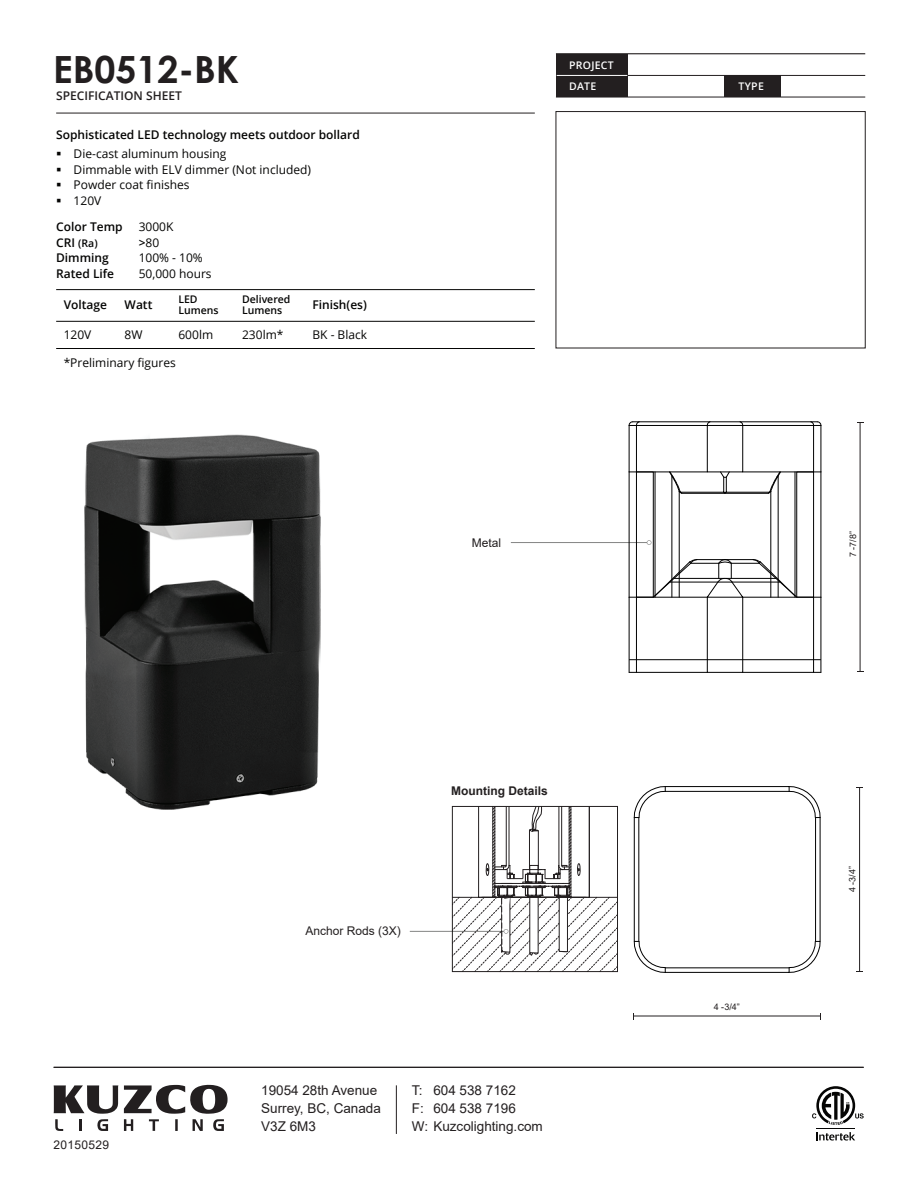
<style>
.page{position:relative;width:918px;height:1188px;background:#fff}
.page>*{position:absolute;margin:0;border:0;box-sizing:border-box;transform-origin:0 0}
.t1{font:700 37.5px "Century Gothic";color:#231f20}
.t2{font:13.5px/18px "Arial";color:#231f20}
.t3{font:12px "Open Sans";color:#050504}
.t4{font:600 12px "Open Sans";color:#050504}
.t5{font:12px "Arial";color:#231f20}
.t6{font:600 12px "Open Sans";color:#231f20}
.t7{font:700 12px "Arial";color:#231f20}
.t8{font:12px "Arial";letter-spacing:.025em;color:#231f20}
.t9{font:600 10.5px/10.5px "Open Sans";color:#050504}
.t10{font:600 10.5px/21.6px "Open Sans";letter-spacing:.025em;color:#fff}
.t11{font:9px "Arial";color:#231f20}
.s1{font-size:12px}
.s2{font-weight:600}
</style>
<div class="page">
<hr style="left:396px;top:1085px;width:1px;height:49px;background:#231f20">
<svg style="left:54px;top:1085px;width:64px;height:46px"></svg>
<svg style="left:124px;top:1085px;width:104px;height:46px"></svg>
<svg style="left:816px;top:1132px;width:39px;height:9px"></svg>
<hr style="left:816px;top:1128px;width:39px;height:1px;background:#050504">
<svg style="left:812px;top:1086px;width:52px;height:39px"></svg>
<hr style="left:54px;top:1067px;width:810px;height:1px;background:#231f20">
<hr style="left:556px;top:97px;width:309px;height:1px;background:#231f20">
<hr style="left:627px;top:75px;width:238px;height:1px;background:#231f20">
<hr style="left:56px;top:113px;width:479px;height:1px;background:#231f20">
<div style="left:556px;top:54px;width:71px;height:21px;background:#231f20"></div>
<div style="left:556px;top:75px;width:71px;height:22px;background:#231f20"></div>
<div style="left:724px;top:75px;width:57px;height:22px;background:#231f20"></div>
<hr style="left:557px;top:75px;width:70px;height:1px;background:#fff">
<hr style="left:556px;top:53px;width:309px;height:1px;background:#231f20">
<hr style="left:56px;top:348px;width:479px;height:1px;background:#050504">
<hr style="left:56px;top:289px;width:479px;height:1px;background:#050504">
<hr style="left:56px;top:321px;width:479px;height:1px;background:#050504">
<hr style="left:860px;top:422px;width:1px;height:250px;background:#231f20">
<hr style="left:859px;top:787px;width:1px;height:185px;background:#231f20">
<hr style="left:633px;top:1016px;width:187px;height:1px;background:#231f20">
<hr style="left:821px;top:597px;width:1px;height:75px;background:#000">
<hr style="left:821px;top:425px;width:1px;height:47px;background:#000">
<hr style="left:821px;top:472px;width:1px;height:125px;background:#000">
<svg style="left:634px;top:786px;width:186px;height:187px"></svg>
<hr style="left:511px;top:542px;width:138px;height:1px;background:#040503">
<svg style="left:629px;top:421px;width:192px;height:252px"></svg>
<hr style="left:629px;top:659px;width:192px;height:1px;background:#000">
<img style="left:84px;top:434px;width:236px;height:376px">
<hr style="left:410px;top:931px;width:96px;height:1px;background:#040503">
<svg style="left:452px;top:806px;width:166px;height:166px"></svg>
<h1 class="t1" style="left:53px;top:41px;width:187px">EB0512-BK</h1>
<p class="t10" style="left:569px;top:54px;width:46px">PROJECT<br>DATE</p>
<p class="t6" style="left:56px;top:88px;width:127px">SPECIFICATION SHEET</p>
<p class="t4" style="left:56px;top:126px;width:305px">Sophisticated LED technology meets outdoor bollard</p>
<p class="t3" style="left:56px;top:146px;width:172px">▪ Die-cast aluminum housing</p>
<p class="t3" style="left:56px;top:161px;width:256px">▪ Dimmable with ELV dimmer (Not included)</p>
<p class="t3" style="left:56px;top:177px;width:135px">▪ Powder coat finishes</p>
<p class="t3" style="left:56px;top:192px;width:47px">▪ 120V</p>
<p class="t4" style="left:56px;top:219px;width:68px">Color Temp</p>
<p class="t3" style="left:139px;top:219px;width:36px">3000K</p>
<p class="t9" style="left:56px;top:238px;width:43px"><span class="s1">CRI</span> (Ra)</p>
<p class="t3" style="left:139px;top:234px;width:22px"><span class="s2">&gt;</span>80</p>
<p class="t4" style="left:56px;top:250px;width:54px">Dimming</p>
<p class="t3" style="left:139px;top:250px;width:66px">100% - 10%</p>
<p class="t4" style="left:56px;top:265px;width:59px">Rated Life</p>
<p class="t3" style="left:139px;top:265px;width:74px">50,000 hours</p>
<p class="t4" style="left:64px;top:296px;width:45px">Voltage</p>
<p class="t4" style="left:125px;top:296px;width:29px">Watt</p>
<p class="t9" style="left:178px;top:294px;width:42px">LED<br>Lumens</p>
<p class="t9" style="left:242px;top:294px;width:50px">Delivered<br>Lumens</p>
<p class="t4" style="left:312px;top:296px;width:56px">Finish(es)</p>
<p class="t3" style="left:64px;top:326px;width:29px">120V</p>
<p class="t3" style="left:125px;top:326px;width:19px">8W</p>
<p class="t3" style="left:178px;top:326px;width:36px">600lm</p>
<p class="t3" style="left:242px;top:326px;width:43px">230lm*</p>
<p class="t3" style="left:312px;top:326px;width:56px">BK - Black</p>
<p class="t3" style="left:64px;top:354px;width:114px">*Preliminary figures</p>
<p class="t5" style="left:472px;top:534px;width:31px">Metal</p>
<p class="t8" style="left:54px;top:1137px;width:57px">20150529</p>
<p class="t5" style="left:305px;top:922px;width:97px">Anchor Rods (3X)</p>
<p class="t7" style="left:451px;top:782px;width:98px">Mounting Details</p>
<p class="t2" style="left:261px;top:1081px;width:121px">19054 28th Avenue<br>Surrey, BC, Canada<br>V3Z 6M3</p>
<p class="t2" style="left:412px;top:1081px;width:132px">T: 604 538 7162<br>F: 604 538 7196<br>W: Kuzcolighting.com</p>
<p class="t10" style="left:739px;top:76px;width:27px">TYPE</p>
<p class="t11" style="left:847px;top:557px;width:28px;rotate:-90deg">7 -7/8”</p>
<p class="t11" style="left:714px;top:1001px;width:28px">4 -3/4”</p>
<p class="t11" style="left:846px;top:892px;width:28px;rotate:-90deg">4 -3/4”</p>
</div>
